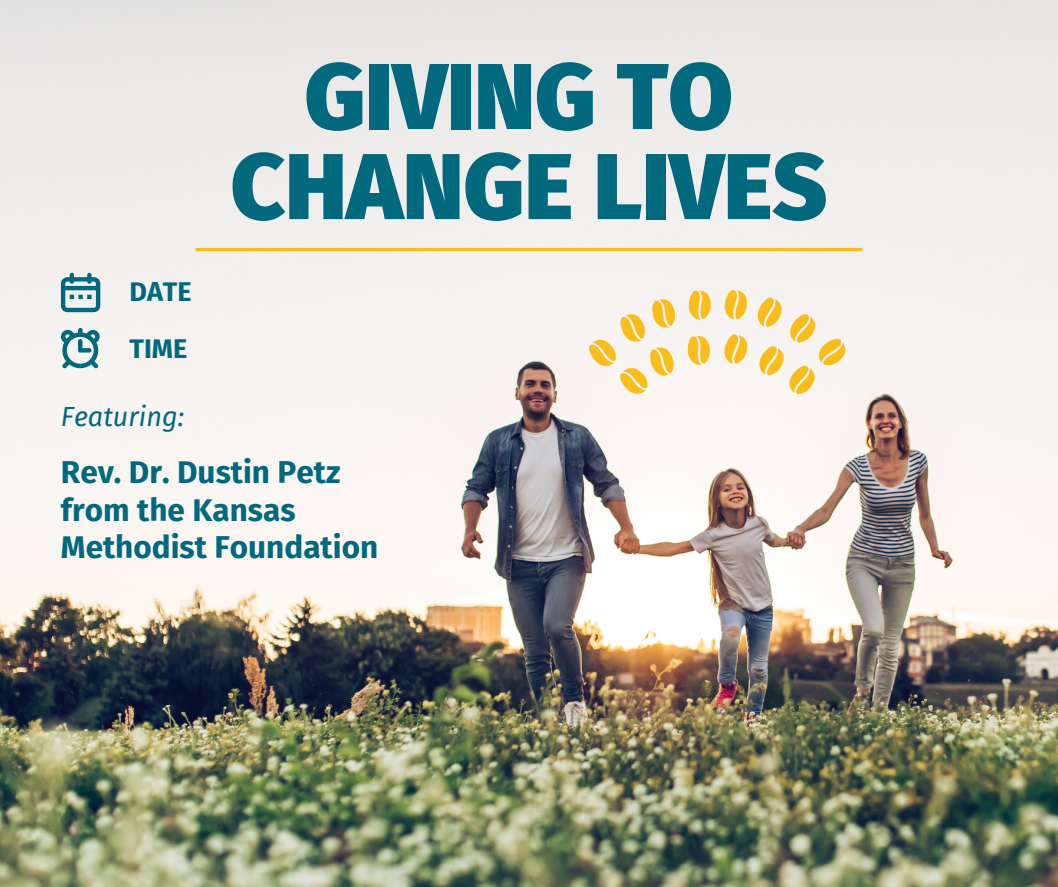
<style>
.page{position:relative;width:1058px;height:887px;background:#fff}
.page>*{position:absolute;margin:0;border:0;box-sizing:border-box;transform-origin:0 0}
.t1{font:900 93.3px/90px "Fira Sans";color:#00697d;text-align:center}
.t2{font:700 31.5px/37.2px "Fira Sans";color:#00697d}
.t3{font:italic 27px "Fira Sans";color:#00697d}
.t4{font:700 27px/56.2px "Fira Sans";color:#00697d}
</style>
<div class="page">
<img style="left:0;top:0;width:1058px;height:886px">
<hr style="left:197px;top:248px;width:664px;height:3px;background:#fbbd1a">
<svg style="left:61px;top:273px;width:39px;height:39px"></svg>
<svg style="left:61px;top:328px;width:39px;height:40px"></svg>
<img style="left:590px;top:290px;width:255px;height:103px">
<p class="t4" style="left:129px;top:264px;width:64px">DATE<br>TIME</p>
<h1 class="t1" style="left:231px;top:53px;width:598px">GIVING TO<br>CHANGE LIVES</h1>
<p class="t3" style="left:61px;top:401px;width:125px">Featuring:</p>
<p class="t2" style="left:61px;top:454px;width:319px">Rev. Dr. Dustin Petz from the Kansas<br>Methodist Foundation</p>
</div>
